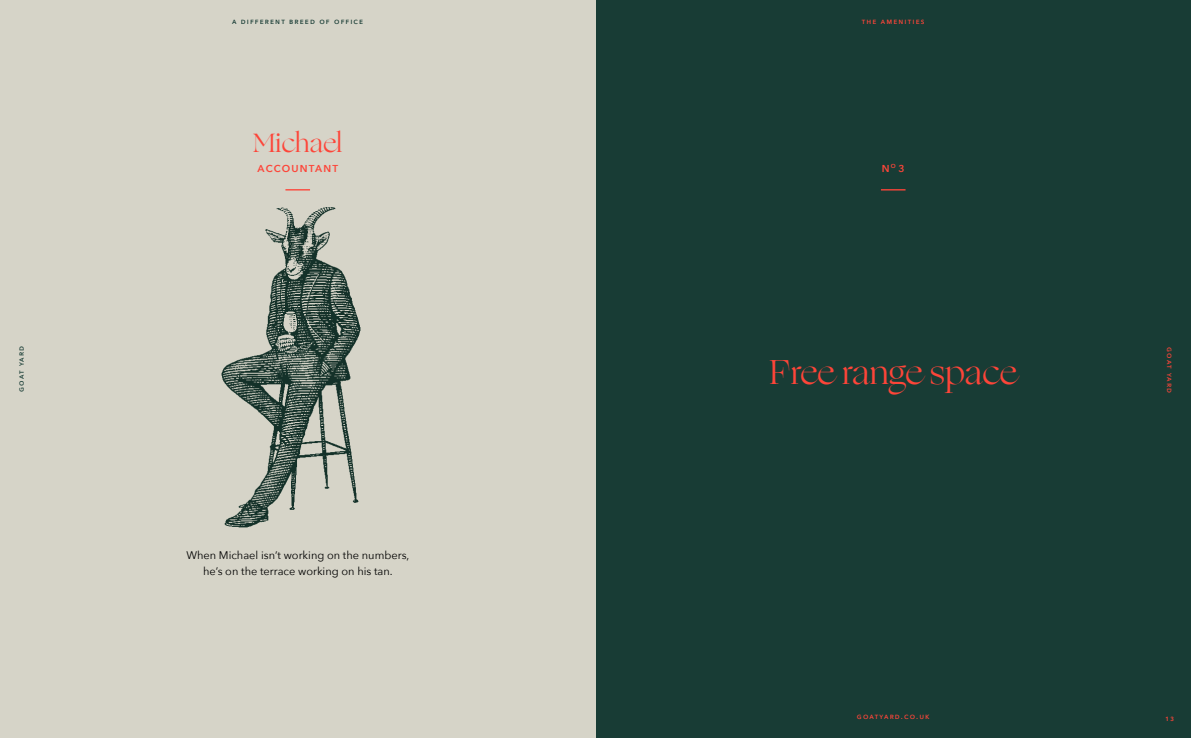
<style>
.page{position:relative;width:1191px;height:738px;background:#fff}
.page>*{position:absolute;margin:0;border:0;box-sizing:border-box;transform-origin:0 0}
.t1{font:34px "Ogg";letter-spacing:-.015em;color:#fd4539}
.t2{font:26px "Ogg";color:#fd4539}
.t3{font:11px/16px "Avenir Next";color:#000;text-align:center}
.t4{font:600 10px "Avenir Next";letter-spacing:.12em;color:#fd4539}
.t5{font:500 8px "Avenir Next";letter-spacing:.14em;color:#fd4539}
.t6{font:500 8px "Avenir Next";letter-spacing:.14em;color:#183c35}
</style>
<div class="page">
<div style="left:595px;top:0;width:596px;height:737px;background:#183c35"></div>
<svg style="left:881px;top:189px;width:24px;height:1px"></svg>
<div style="left:0;top:0;width:595px;height:737px;background:#d6d4c8"></div>
<img style="left:221px;top:189px;width:140px;height:339px">
<p class="t6" style="left:14px;top:392px;width:48px;rotate:-90deg">goat yard</p>
<p class="t6" style="left:232px;top:14px;width:133px">a different breed of office</p>
<h2 class="t2" style="left:253px;top:125px;width:90px">Michael</h2>
<p class="t4" style="left:258px;top:159px;width:82px">ACCOUNTANT</p>
<p class="t3" style="left:186px;top:545px;width:224px">When Michael isn’t working on the numbers, he’s on the terrace working on his tan.</p>
<p class="t5" style="left:862px;top:14px;width:64px">the amenities</p>
<p class="t4" style="left:881px;top:159px;width:24px">N<sup>O</sup> 3</p>
<h1 class="t1" style="left:769px;top:349px;width:249px">Free range space</h1>
<p class="t5" style="left:1176px;top:346px;width:48px;rotate:90deg">goat yard</p>
<p class="t5" style="left:857px;top:709px;width:74px">goatyard.co.uk</p>
<p class="t5" style="left:1165px;top:710px;width:11px">13</p>
</div>
